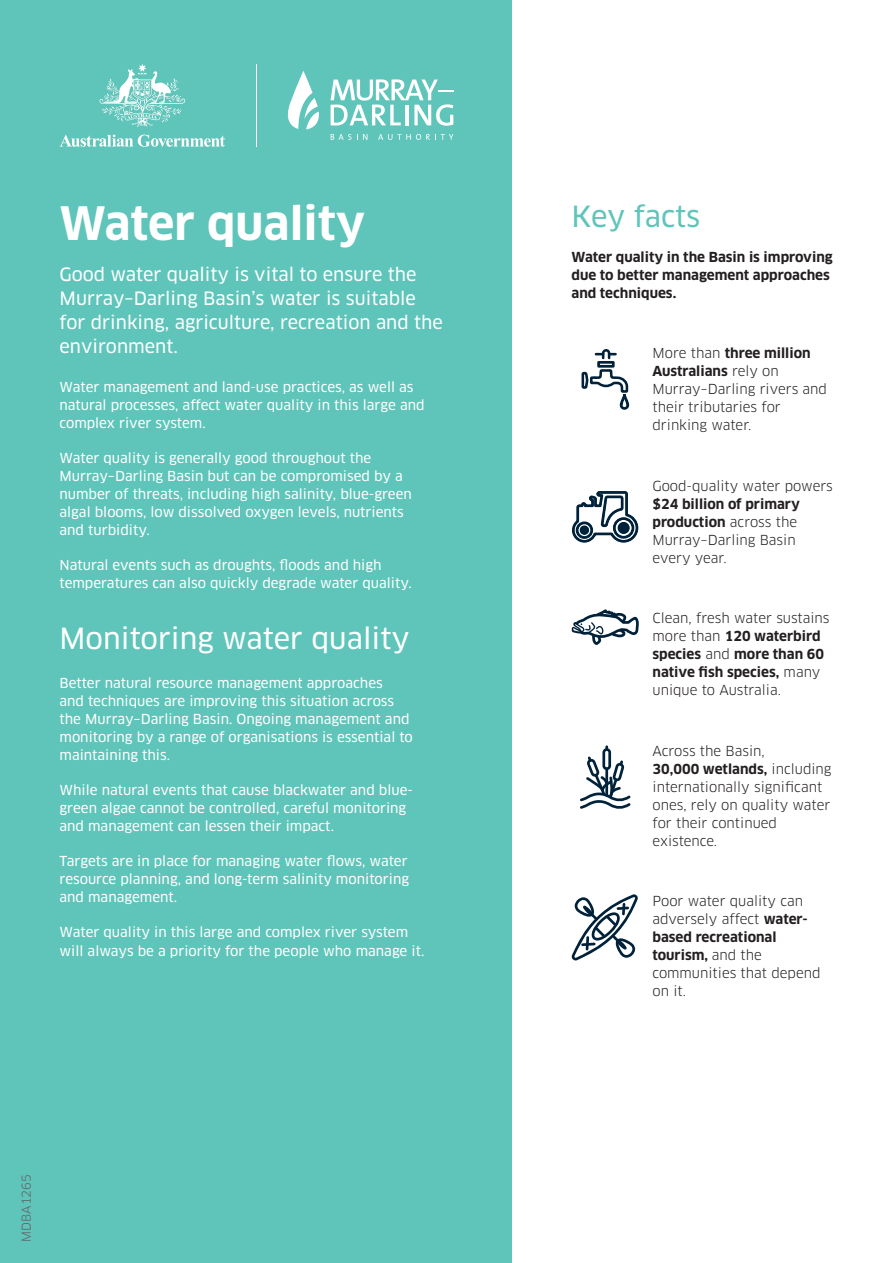
<style>
.page{position:relative;width:893px;height:1263px;background:#fff}
.page>*{position:absolute;margin:0;border:0;box-sizing:border-box;transform-origin:0 0}
.t1{font:700 45px "Clan OT";color:#fff}
.t2{font:28.5px "Clan OT News";color:#fff}
.t3{font:28.5px "Clan OT News";letter-spacing:-.01em;color:#5fc4b9}
.t4{font:18px/24px "Clan OT News";color:#fff}
.t5{font:13.5px/18px "Clan OT News";color:#fff}
.t6{font:13.5px/18px "Clan OT";color:#231f20}
.t7{font:700 13.5px/18px "Clan OT";color:#231f20}
.t8{font:12px "Clan OT";color:#616164}
.s1{font-weight:700}
</style>
<div class="page">
<div style="left:0;top:0;width:512px;height:1263px;background:#5fc4b9"></div>
<svg style="left:287px;top:71px;width:32px;height:58px"></svg>
<svg style="left:331px;top:79px;width:122px;height:47px"></svg>
<svg style="left:331px;top:134px;width:36px;height:6px"></svg>
<svg style="left:378px;top:134px;width:75px;height:6px"></svg>
<svg style="left:60px;top:135px;width:165px;height:12px"></svg>
<svg style="left:99px;top:64px;width:86px;height:63px"></svg>
<hr style="left:256px;top:64px;width:1px;height:83px;background:#fff">
<svg style="left:581px;top:349px;width:49px;height:61px"></svg>
<div style="left:597px;top:361px;width:18px;height:7px;border:3px solid #00213a"></div>
<svg style="left:572px;top:491px;width:67px;height:52px"></svg>
<div style="left:613px;top:517px;width:21px;height:22px;border:3px solid #00213a;border-radius:50%"></div>
<div style="left:576px;top:521px;width:17px;height:18px;border:3px solid #00213a;border-radius:50%"></div>
<div style="left:618px;top:522px;width:12px;height:12px;border:3px solid #00213a;border-radius:50%"></div>
<div style="left:580px;top:525px;width:9px;height:10px;border:3px solid #00213a;border-radius:50%"></div>
<svg style="left:571px;top:610px;width:68px;height:35px"></svg>
<svg style="left:580px;top:747px;width:51px;height:62px"></svg>
<svg style="left:571px;top:894px;width:67px;height:66px"></svg>
<h1 class="t1" style="left:60px;top:197px;width:307px">Water quality</h1>
<h3 class="t4" style="left:60px;top:262px;width:385px">Good water quality is vital to ensure the Murray–Darling Basin’s water is suitable for drinking, agriculture, recreation and the environment.</h3>
<p class="t5" style="left:60px;top:378px;width:367px">Water management and land-use practices, as well as natural processes, affect water quality in this large and complex river system.</p>
<p class="t5" style="left:60px;top:449px;width:354px">Water quality is generally good throughout the Murray–Darling Basin but can be compromised by a number of threats, including high salinity, blue-green algal blooms, low dissolved oxygen levels, nutrients and turbidity.</p>
<p class="t5" style="left:60px;top:556px;width:354px">Natural events such as droughts, floods and high temperatures can also quickly degrade water quality.</p>
<h2 class="t2" style="left:60px;top:622px;width:352px">Monitoring water quality</h2>
<p class="t5" style="left:60px;top:674px;width:355px">Better natural resource management approaches<br>and techniques are improving this situation across the Murray–Darling Basin. Ongoing management and monitoring by a range of organisations is essential to maintaining this.</p>
<p class="t5" style="left:60px;top:781px;width:355px">While natural events that cause blackwater and blue&shy;green algae cannot be controlled, careful monitoring and management can lessen their impact.</p>
<p class="t5" style="left:60px;top:852px;width:351px;text-align:justify">Targets are in place for managing water flows, water resource planning, and long-term salinity monitoring and management.</p>
<p class="t5" style="left:60px;top:923px;width:366px;line-height:18.8px">Water quality in this large and complex river system will always be a priority for the people who manage it.</p>
<p class="t8" style="left:19px;top:1242px;width:69px;rotate:-90deg">MDBA1265</p>
<h2 class="t3" style="left:571px;top:199px;width:130px">Key facts</h2>
<p class="t7" style="left:571px;top:248px;width:263px">Water quality in the Basin is improving due to better management approaches and techniques.</p>
<p class="t6" style="left:652px;top:344px;width:176px">More than <span class="s1">three million<br>Australians</span> rely on<br>Murray–Darling rivers and their tributaries for drinking water.</p>
<p class="t6" style="left:652px;top:477px;width:182px">Good-quality water powers</p>
<p class="t6" style="left:652px;top:495px;width:149px"><span class="s1">$24 billion of primary production</span> across the<br>Murray–Darling Basin every year.</p>
<p class="t6" style="left:652px;top:609px;width:178px">Clean, fresh water sustains more than <span class="s1">120 waterbird species</span> and <span class="s1">more than 60 native fish species,</span> many unique to Australia.</p>
<p class="t6" style="left:652px;top:742px;width:181px">Across the Basin,<br><span class="s1">30,000 wetlands,</span> including internationally significant ones, rely on quality water for their continued existence.</p>
<p class="t6" style="left:652px;top:892px;width:169px">Poor water quality can adversely affect <span class="s1">water&shy;based recreational tourism,</span> and the communities that depend on it.</p>
</div>
